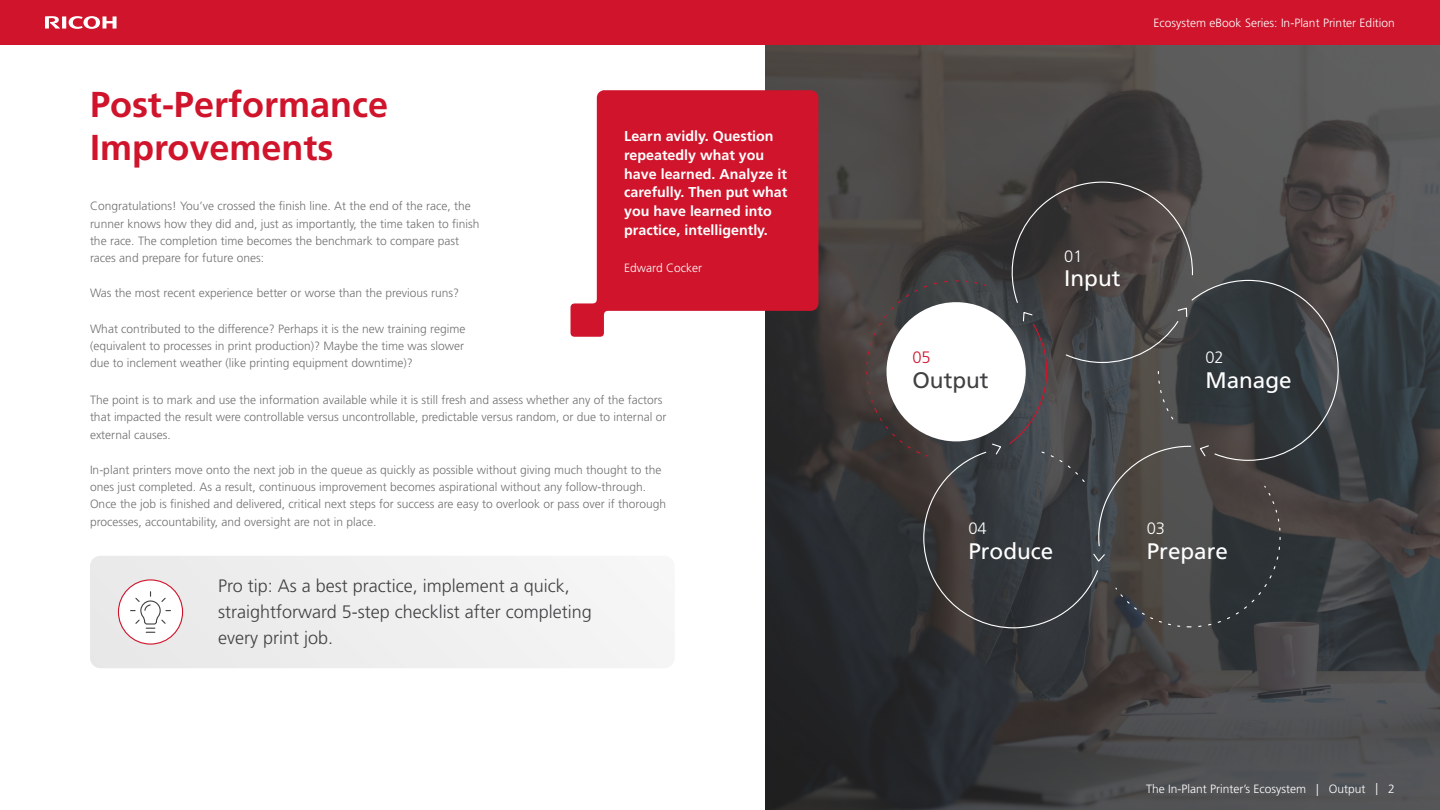
<style>
.page{position:relative;width:1440px;height:810px;background:#fff}
.page>*{position:absolute;margin:0;border:0;box-sizing:border-box;transform-origin:0 0}
.t1{font:700 36px/43.2px "Frutiger LT Std";color:#cf142b}
.t2{font:22.5px "Frutiger LT Std";color:#fff}
.t3{font:22.5px "Frutiger LT Std";color:#414143}
.t4{font:300 18px/26.2px "Frutiger LT Std";color:#414143}
.t5{font:300 16.5px "Frutiger LT Std";color:#fff}
.t6{font:300 16.5px "Frutiger LT Std";color:#cf142b}
.t7{font:700 14.25px/18.8px "Frutiger LT Std";color:#fff}
.t8{font:300 12px/17.2px "Frutiger LT Std";color:#717171}
.t9{font:300 12px "Frutiger LT Std";color:#fff}
</style>
<div class="page">
<img style="left:765px;top:45px;width:675px;height:765px">
<svg style="left:865px;top:181px;width:477px;height:448px;background:#4c4c4d"></svg>
<svg style="left:571px;top:90px;width:247px;height:247px;fill:#cf142b"></svg>
<div style="left:90px;top:556px;width:585px;height:112px;background:#efefef;border-radius:10px"></div>
<div style="left:118px;top:580px;width:65px;height:64px;background:#fff;border-radius:50%"></div>
<div style="left:118px;top:579px;width:65px;height:66px;border:1px solid #cf142b;border-radius:50%"></div>
<svg style="left:130px;top:591px;width:41px;height:42px"></svg>
<div style="left:0;top:0;width:1440px;height:45px;background:#cf142b"></div>
<svg style="left:45px;top:16px;width:72px;height:13px"></svg>
<h1 class="t1" style="left:90px;top:83px;width:300px">Post-Performance<br>Improvements</h1>
<p class="t8" style="left:90px;top:198px;width:391px">Congratulations! You’ve crossed the finish line. At the end of the race, the runner knows how they did and, just as importantly, the time taken to finish the race. The completion time becomes the benchmark to compare past races and prepare for future ones:</p>
<p class="t8" style="left:90px;top:285px;width:371px">Was the most recent experience better or worse than the previous runs?</p>
<p class="t8" style="left:90px;top:320px;width:377px;text-align:justify">What contributed to the difference? Perhaps it is the new training regime (equivalent to processes in print production)? Maybe the time was slower due to inclement weather (like printing equipment downtime)?</p>
<p class="t8" style="left:90px;top:392px;width:578px">The point is to mark and use the information available while it is still fresh and assess whether any of the factors that impacted the result were controllable versus uncontrollable, predictable versus random, or due to internal or external causes.</p>
<p class="t8" style="left:90px;top:461px;width:578px">In-plant printers move onto the next job in the queue as quickly as possible without giving much thought to the ones just completed. As a result, continuous improvement becomes aspirational without any follow-through.<br>Once the job is finished and delivered, critical next steps for success are easy to overlook or pass over if thorough processes, accountability, and oversight are not in place.</p>
<p class="t7" style="left:624px;top:127px;width:165px">Learn avidly. Question repeatedly what you have learned. Analyze it carefully. Then put what you have learned into practice, intelligently.</p>
<p class="t9" style="left:624px;top:261px;width:79px">Edward Cocker</p>
<h3 class="t4" style="left:218px;top:573px;width:375px">Pro tip: As a best practice, implement a quick, straightforward 5-step checklist after completing every print job.</h3>
<p class="t9" style="left:1154px;top:16px;width:243px">Ecosystem eBook Series: In-Plant Printer Edition</p>
<h3 class="t6" style="left:912px;top:348px;width:20px">05</h3>
<h2 class="t3" style="left:912px;top:367px;width:78px">Output</h2>
<h3 class="t5" style="left:1064px;top:247px;width:20px">01</h3>
<h2 class="t2" style="left:1064px;top:265px;width:58px">Input</h2>
<h3 class="t5" style="left:1205px;top:348px;width:20px">02</h3>
<h2 class="t2" style="left:1205px;top:367px;width:88px">Manage</h2>
<h3 class="t5" style="left:968px;top:519px;width:20px">04</h3>
<h2 class="t2" style="left:968px;top:538px;width:87px">Produce</h2>
<h3 class="t5" style="left:1147px;top:519px;width:20px">03</h3>
<h2 class="t2" style="left:1147px;top:538px;width:83px">Prepare</h2>
<p class="t9" style="left:1146px;top:782px;width:250px">The In-Plant Printer’s Ecosystem | Output | 2</p>
</div>
